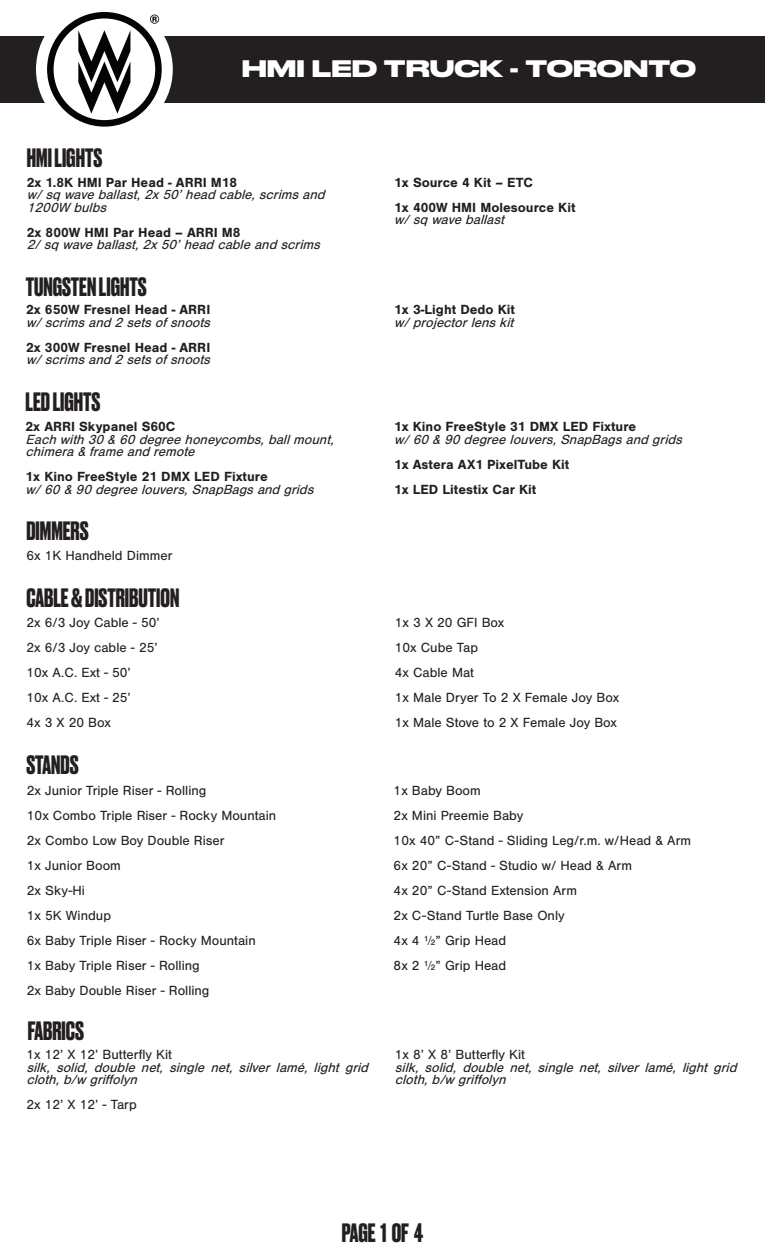
<style>
.page{position:relative;width:765px;height:1260px;background:#fff}
.page>*{position:absolute;margin:0;border:0;box-sizing:border-box;transform-origin:0 0}
.t1{font:700 25px "Druk";color:#231f20}
.t2{font:700 22.5px "Druk Wide";color:#fff}
.t3{font:13.75px "Nimbus San";color:#231f20}
.t4{font:italic 13.75px/12.5px "Nimbus San";color:#231f20}
.t5{font:700 13.75px "Nimbus San";color:#231f20}
</style>
<div class="page">
<div style="left:0;top:36px;width:765px;height:67px;background:#231f20"></div>
<div style="left:36px;top:1px;width:137px;height:137px;background:#fff;border-radius:50%"></div>
<svg style="left:47px;top:12px;width:115px;height:115px"></svg>
<p class="t1" style="left:27px;top:141px;width:77px">HMI LIGHTS</p>
<p class="t2" style="left:242px;top:50px;width:456px">HMI LED TRUCK - TORONTO</p>
<p class="t5" style="left:27px;top:174px;width:212px">2x 1.8K HMI Par Head - ARRI M18</p>
<p class="t4" style="left:27px;top:189px;width:303px">w/sqwaveballast,2x50’head cable,scrimsand</p>
<p class="t4" style="left:27px;top:201px;width:85px">1200W bulbs</p>
<p class="t5" style="left:27px;top:224px;width:215px">2x 800W HMI Par Head – ARRI M8</p>
<p class="t4" style="left:27px;top:239px;width:299px">2/sqwaveballast,2x50’head cableand scrims</p>
<p class="t1" style="left:26px;top:269px;width:122px">TUNGSTEN LIGHTS</p>
<p class="t5" style="left:26px;top:302px;width:186px">2x 650W Fresnel Head - ARRI</p>
<p class="t4" style="left:26px;top:316px;width:189px">w/scrimsand 2setsofsnoots</p>
<p class="t5" style="left:26px;top:340px;width:186px">2x 300W Fresnel Head - ARRI</p>
<p class="t4" style="left:26px;top:354px;width:189px">w/scrimsand 2setsofsnoots</p>
<p class="t1" style="left:26px;top:385px;width:76px">LED LIGHTS</p>
<p class="t5" style="left:26px;top:419px;width:151px">2x ARRI Skypanel S60C</p>
<p class="t4" style="left:26px;top:433px;width:314px">Eachwith30&amp; 60degreehoneycombs,ballmount, chimera&amp; frameand remote</p>
<p class="t5" style="left:26px;top:469px;width:244px">1x Kino FreeStyle 21 DMX LED Fixture</p>
<p class="t4" style="left:26px;top:483px;width:293px">w/60&amp; 90degreelouvers,SnapBagsand grids</p>
<p class="t1" style="left:26px;top:514px;width:64px">DIMMERS</p>
<p class="t3" style="left:26px;top:548px;width:148px">6x 1K Handheld Dimmer</p>
<p class="t1" style="left:26px;top:581px;width:154px">CABLE &amp; DISTRIBUTION</p>
<p class="t3" style="left:26px;top:615px;width:135px">2x 6/3 Joy Cable - 50’</p>
<p class="t3" style="left:26px;top:640px;width:133px">2x 6/3 Joy cable - 25’</p>
<p class="t3" style="left:26px;top:665px;width:106px">10x A.C. Ext - 50’</p>
<p class="t3" style="left:26px;top:690px;width:106px">10x A.C. Ext - 25’</p>
<p class="t3" style="left:26px;top:715px;width:86px">4x 3 X 20 Box</p>
<p class="t1" style="left:27px;top:748px;width:54px">STANDS</p>
<p class="t3" style="left:27px;top:783px;width:181px">2x Junior Triple Riser - Rolling</p>
<p class="t3" style="left:27px;top:808px;width:251px">10x Combo Triple Riser - Rocky Mountain</p>
<p class="t3" style="left:27px;top:833px;width:199px">2x Combo Low Boy Double Riser</p>
<p class="t3" style="left:27px;top:858px;width:95px">1x Junior Boom</p>
<p class="t3" style="left:27px;top:883px;width:60px">2x Sky-Hi</p>
<p class="t3" style="left:27px;top:908px;width:86px">1x 5K Windup</p>
<p class="t3" style="left:27px;top:933px;width:230px">6x Baby Triple Riser - Rocky Mountain</p>
<p class="t3" style="left:27px;top:958px;width:174px">1x Baby Triple Riser - Rolling</p>
<p class="t3" style="left:27px;top:983px;width:184px">2x Baby Double Riser - Rolling</p>
<p class="t1" style="left:28px;top:1014px;width:58px">FABRICS</p>
<p class="t3" style="left:26px;top:1047px;width:147px">1x 12’ X 12’ Butterfly Kit</p>
<p class="t4" style="left:26px;top:1061px;width:347px">silk, solid, double net, single net, silver lamé, light grid cloth,b/w griffolyn</p>
<p class="t3" style="left:26px;top:1097px;width:112px">2x 12’ X 12’ - Tarp</p>
<p class="t5" style="left:394px;top:174px;width:140px">1x Source 4 Kit – ETC</p>
<p class="t5" style="left:394px;top:199px;width:183px">1x 400W HMI Molesource Kit</p>
<p class="t4" style="left:394px;top:214px;width:115px">w/sqwaveballast</p>
<p class="t5" style="left:394px;top:302px;width:122px">1x 3-Light Dedo Kit</p>
<p class="t4" style="left:394px;top:316px;width:125px">w/projectorlenskit</p>
<p class="t5" style="left:394px;top:419px;width:244px">1x Kino FreeStyle 31 DMX LED Fixture</p>
<p class="t4" style="left:394px;top:433px;width:293px">w/60&amp; 90degreelouvers,SnapBagsand grids</p>
<p class="t5" style="left:394px;top:457px;width:177px">1x Astera AX1 PixelTube Kit</p>
<p class="t5" style="left:394px;top:482px;width:144px">1x LED Litestix Car Kit</p>
<p class="t3" style="left:395px;top:615px;width:111px">1x 3 X 20 GFI Box</p>
<p class="t3" style="left:395px;top:640px;width:85px">10x Cube Tap</p>
<p class="t3" style="left:395px;top:665px;width:81px">4x Cable Mat</p>
<p class="t3" style="left:395px;top:690px;width:226px">1x Male Dryer To 2 X Female Joy Box</p>
<p class="t3" style="left:395px;top:715px;width:224px">1x Male Stove to 2 X Female Joy Box</p>
<p class="t3" style="left:394px;top:783px;width:89px">1x Baby Boom</p>
<p class="t3" style="left:394px;top:808px;width:131px">2x Mini Preemie Baby</p>
<p class="t3" style="left:394px;top:833px;width:299px">10x 40” C-Stand - Sliding Leg/r.m. w/Head &amp; Arm</p>
<p class="t3" style="left:394px;top:858px;width:240px">6x 20” C-Stand - Studio w/ Head &amp; Arm</p>
<p class="t3" style="left:394px;top:883px;width:185px">4x 20” C-Stand Extension Arm</p>
<p class="t3" style="left:394px;top:908px;width:173px">2x C-Stand Turtle Base Only</p>
<p class="t3" style="left:394px;top:933px;width:114px">4x 4 1/2” Grip Head</p>
<p class="t3" style="left:394px;top:958px;width:114px">8x 2 1/2” Grip Head</p>
<p class="t3" style="left:395px;top:1047px;width:132px">1x 8’ X 8’ Butterfly Kit</p>
<p class="t4" style="left:395px;top:1061px;width:347px">silk, solid, double net, single net, silver lamé, light grid cloth,b/w griffolyn</p>
<p class="t1" style="left:342px;top:1216px;width:83px">PAGE 1 OF 4</p>
</div>
